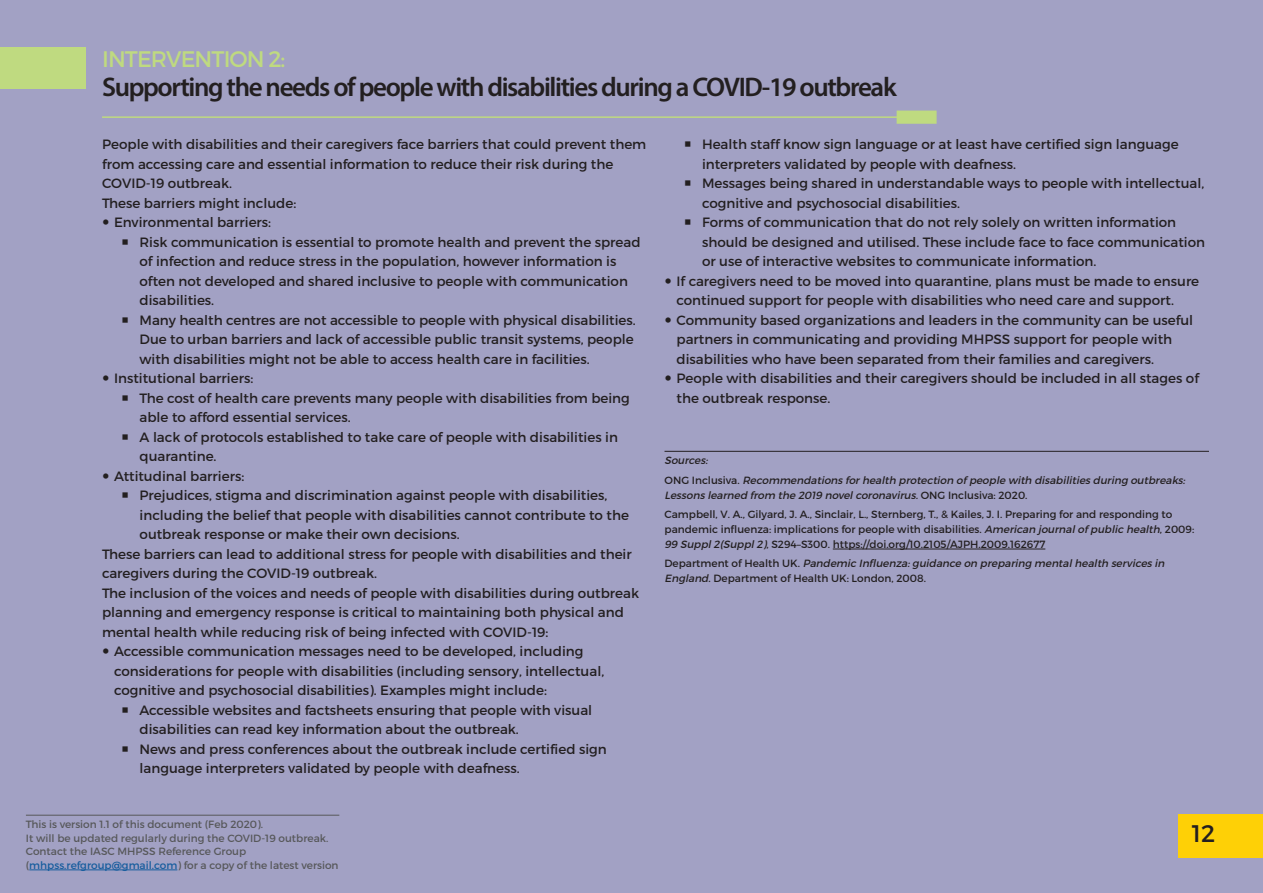
<style>
.page{position:relative;width:1263px;height:893px;background:#a2a1c4}
.page>*{position:absolute;margin:0;border:0;box-sizing:border-box;transform-origin:0 0}
.t1{font:600 27px "Myriad Pro";letter-spacing:-.05em;color:#231f20}
.t2{font:24px "Montserrat";color:#231f20}
.t3{font:22.5px "Montserrat";letter-spacing:-.04em;color:#bfda80}
.t4{font:13.5px "Montserrat";color:#231f20}
.t5{font:10.5px/19.2px "Montserrat";color:#231f20}
.t6{font:italic 10.5px/19.2px "Montserrat";color:#231f20}
.t7{font:10.5px/13.5px "Montserrat";color:#57585a}
.s1{color:#175d9e}
.s2{font-style:normal}
.s3{font-style:italic}
</style>
<div class="page">
<div style="left:1178px;top:814px;width:85px;height:44px;background:#fed006"></div>
<hr style="left:664px;top:451px;width:545px;height:1px;background:#231f20">
<hr style="left:833px;top:549px;width:212px;height:1px;background:#231f20">
<div style="left:0;top:47px;width:85px;height:41px;background:#bfda80"></div>
<div style="left:897px;top:111px;width:39px;height:13px;background:#bfda80;border:2px solid #bfda80"></div>
<hr style="left:102px;top:116px;width:826px;height:2px;background:#bfda80">
<hr style="left:26px;top:815px;width:313px;height:1px;background:#57585a">
<hr style="left:29px;top:870px;width:148px;height:1px;background:#175d9e">
<h3 class="t3" style="left:102px;top:46px;width:185px">INTERVENTION 2:</h3>
<h1 class="t1" style="left:102px;top:70px;width:796px">Supporting the needs of people with disabilities during a COVID-19 outbreak</h1>
<p class="t4" style="left:102px;top:136px;width:546px">People with disabilities and their caregivers face barriers that could prevent them</p>
<p class="t4" style="left:102px;top:156px;width:513px">from accessing care and essential information to reduce their risk during the</p>
<p class="t4" style="left:102px;top:175px;width:131px">COVID-19 outbreak.</p>
<p class="t4" style="left:102px;top:195px;width:196px">These barriers might include:</p>
<p class="t4" style="left:114px;top:214px;width:159px">Environmental barriers:</p>
<p class="t4" style="left:140px;top:234px;width:503px">Risk communication is essential to promote health and prevent the spread</p>
<p class="t4" style="left:140px;top:253px;width:478px">of infection and reduce stress in the population, however information is</p>
<p class="t4" style="left:140px;top:273px;width:490px">often not developed and shared inclusive to people with communication</p>
<p class="t4" style="left:140px;top:292px;width:76px">disabilities.</p>
<p class="t4" style="left:140px;top:311px;width:498px">Many health centres are not accessible to people with physical disabilities.</p>
<p class="t4" style="left:140px;top:331px;width:496px">Due to urban barriers and lack of accessible public transit systems, people</p>
<p class="t4" style="left:140px;top:350px;width:452px">with disabilities might not be able to access health care in facilities.</p>
<p class="t4" style="left:114px;top:370px;width:141px">Institutional barriers:</p>
<p class="t4" style="left:140px;top:389px;width:492px">The cost of health care prevents many people with disabilities from being</p>
<p class="t4" style="left:140px;top:409px;width:213px">able to afford essential services.</p>
<p class="t4" style="left:140px;top:428px;width:480px">A lack of protocols established to take care of people with disabilities in</p>
<p class="t4" style="left:140px;top:448px;width:78px">quarantine.</p>
<p class="t4" style="left:114px;top:467px;width:132px">Attitudinal barriers:</p>
<p class="t4" style="left:140px;top:487px;width:469px">Prejudices, stigma and discrimination against people with disabilities,</p>
<p class="t4" style="left:140px;top:506px;width:491px">including the belief that people with disabilities cannot contribute to the</p>
<p class="t4" style="left:140px;top:526px;width:322px">outbreak response or make their own decisions.</p>
<p class="t4" style="left:102px;top:545px;width:531px">These barriers can lead to additional stress for people with disabilities and their</p>
<p class="t4" style="left:102px;top:565px;width:276px">caregivers during the COVID-19 outbreak.</p>
<p class="t4" style="left:102px;top:584px;width:538px">The inclusion of the voices and needs of people with disabilities during outbreak</p>
<p class="t4" style="left:102px;top:604px;width:523px">planning and emergency response is critical to maintaining both physical and</p>
<p class="t4" style="left:102px;top:623px;width:448px">mental health while reducing risk of being infected with COVID-19:</p>
<p class="t4" style="left:114px;top:643px;width:471px">Accessible communication messages need to be developed, including</p>
<p class="t4" style="left:114px;top:662px;width:492px">considerations for people with disabilities (including sensory, intellectual,</p>
<p class="t4" style="left:114px;top:682px;width:434px">cognitive and psychosocial disabilities). Examples might include:</p>
<p class="t4" style="left:140px;top:701px;width:454px">Accessible websites and factsheets ensuring that people with visual</p>
<p class="t4" style="left:140px;top:721px;width:381px">disabilities can read key information about the outbreak.</p>
<p class="t4" style="left:140px;top:740px;width:469px">News and press conferences about the outbreak include certified sign</p>
<p class="t4" style="left:140px;top:760px;width:382px">language interpreters validated by people with deafness.</p>
<p class="t7" style="left:26px;top:818px;width:314px">This is version 1.1 of this document (Feb 2020).<br>It will be updated regularly during the COVID-19 outbreak.<br>Contact the IASC MHPSS Reference Group (<span class="s1">mhpss.refgroup@gmail.com</span>) for a copy of the latest version</p>
<p class="t4" style="left:702px;top:136px;width:478px">Health staff know sign language or at least have certified sign language</p>
<p class="t4" style="left:702px;top:156px;width:315px">interpreters validated by people with deafness.</p>
<p class="t4" style="left:702px;top:175px;width:504px">Messages being shared in understandable ways to people with intellectual,</p>
<p class="t4" style="left:702px;top:195px;width:260px">cognitive and psychosocial disabilities.</p>
<p class="t4" style="left:702px;top:214px;width:476px">Forms of communication that do not rely solely on written information</p>
<p class="t4" style="left:702px;top:234px;width:505px">should be designed and utilised. These include face to face communication</p>
<p class="t4" style="left:702px;top:253px;width:396px">or use of interactive websites to communicate information.</p>
<p class="t4" style="left:676px;top:273px;width:524px">If caregivers need to be moved into quarantine, plans must be made to ensure</p>
<p class="t4" style="left:676px;top:292px;width:499px">continued support for people with disabilities who need care and support.</p>
<p class="t4" style="left:676px;top:311px;width:518px">Community based organizations and leaders in the community can be useful</p>
<p class="t4" style="left:676px;top:331px;width:497px">partners in communicating and providing MHPSS support for people with</p>
<p class="t4" style="left:676px;top:350px;width:479px">disabilities who have been separated from their families and caregivers.</p>
<p class="t4" style="left:676px;top:370px;width:524px">People with disabilities and their caregivers should be included in all stages of</p>
<p class="t4" style="left:676px;top:389px;width:155px">the outbreak response.</p>
<p class="t6" style="left:664px;top:451px;width:524px">Sources:<br><span class="s2">O N G I n c l u s i v a .</span> Recommendations forhealth protection of people with disabilities during outbreaks:</p>
<p class="t5" style="left:664px;top:485px;width:509px"><span class="s3">Lessons learned from the 2019 novelcoronavirus.</span>O N G I n c l u s i va : 2 0 2 0 .<br>Campbell, V. A., Gilyard, J. A., Sinclair, L., Sternberg, T., &amp; Kailes, J. I. Preparing for and responding to</p>
<p class="t5" style="left:664px;top:522px;width:531px;line-height:15px">pandemic influenza: implications for people with disabilities. <span class="s3">American journalof public health</span>, 2009:<br><span class="s3">99 Suppl2(Suppl2)</span>, S294–S300. https://doi.org/10.2105/AJPH.2009.162677</p>
<p class="t6" style="left:664px;top:556px;width:504px;line-height:15px"><span class="s2">D e p a r t m e n t o f H e a l t h U K .</span> Pandemic Influenza:guidance on preparing mentalhealth services in<br>England<span class="s2">. Department of Health UK: London, 2008.</span></p>
<h2 class="t2" style="left:1192px;top:818px;width:25px">12</h2>
</div>
